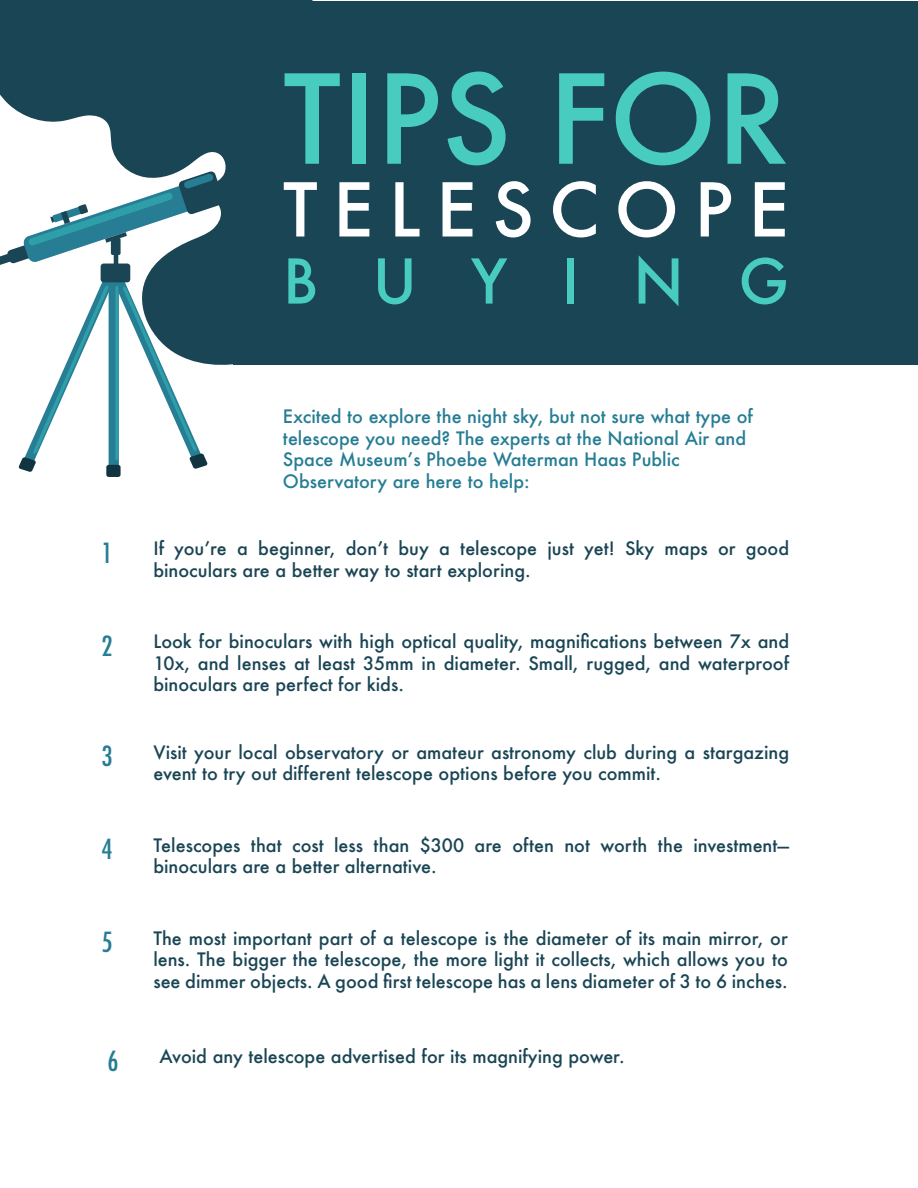
<style>
.page{position:relative;width:918px;height:1188px;background:#fff}
.page>*{position:absolute;margin:0;border:0;box-sizing:border-box;transform-origin:0 0}
.t1{font:500 120px "Futura";color:#47ccbf}
.t2{font:500 72px "Futura";letter-spacing:.21em;color:#fff}
.t3{font:500 60px "Futura";letter-spacing:.905em;color:#47ccbf}
.t4{font:500 condensed 27px "Futura";color:#267d94}
.t5{font:500 18px/21.6px "Futura";color:#1a4554}
.t6{font:500 18px/21.6px "Futura";color:#267d94}
</style>
<div class="page">
<div style="left:233px;top:1px;width:685px;height:363px;background:#1a4554"></div>
<div style="left:106px;top:465px;width:15px;height:12px;background:#123340;border-radius:2px"></div>
<svg style="left:0;top:0;width:361px;height:365px;fill:#1a4554"></svg>
<div style="left:0;top:0;width:302px;height:53px;background:#1a4554"></div>
<svg style="left:18px;top:276px;width:190px;height:196px"></svg>
<p class="t1" style="left:283px;top:37px;width:507px">TIPS FOR</p>
<p class="t2" style="left:283px;top:160px;width:508px">TELESCOPE</p>
<p class="t3" style="left:283px;top:240px;width:508px">BUYING</p>
<p class="t6" style="left:283px;top:406px;width:471px">Excited to explore the night sky, but not sure what type of telescope you need? The experts at the National Air and Space Museum’s Phoebe Waterman Haas Public Observatory are here to help:</p>
<h3 class="t4" style="left:101px;top:535px;width:13px">1</h3>
<p class="t5" style="left:153px;top:537px;width:637px">If you’re a beginner, don’t buy a telescope just yet! Sky maps or good binoculars are a better way to start exploring.</p>
<h3 class="t4" style="left:101px;top:628px;width:13px">2</h3>
<p class="t5" style="left:153px;top:630px;width:637px;text-align:justify">Look for binoculars with high optical quality, magnifications between 7x and 10x, and lenses at least 35mm in diameter. Small, rugged, and waterproof binoculars are perfect for kids.</p>
<h3 class="t4" style="left:101px;top:739px;width:13px">3</h3>
<p class="t5" style="left:153px;top:741px;width:637px">Visit your local observatory or amateur astronomy club during a stargazing event to try out different telescope options before you commit.</p>
<h3 class="t4" style="left:101px;top:832px;width:13px">4</h3>
<p class="t5" style="left:153px;top:834px;width:637px">Telescopes that cost less than $300 are often not worth the investment— binoculars are a better alternative.</p>
<h3 class="t4" style="left:101px;top:925px;width:13px">5</h3>
<p class="t5" style="left:153px;top:927px;width:636px;text-align:justify">The most important part of a telescope is the diameter of its main mirror, or lens. The bigger the telescope, the more light it collects, which allows you to see dimmer objects. A good first telescope has a lens diameter of 3 to 6 inches.</p>
<h3 class="t4" style="left:107px;top:1043px;width:13px">6</h3>
<p class="t5" style="left:159px;top:1046px;width:467px">Avoid any telescope advertised for its magnifying power.</p>
</div>
